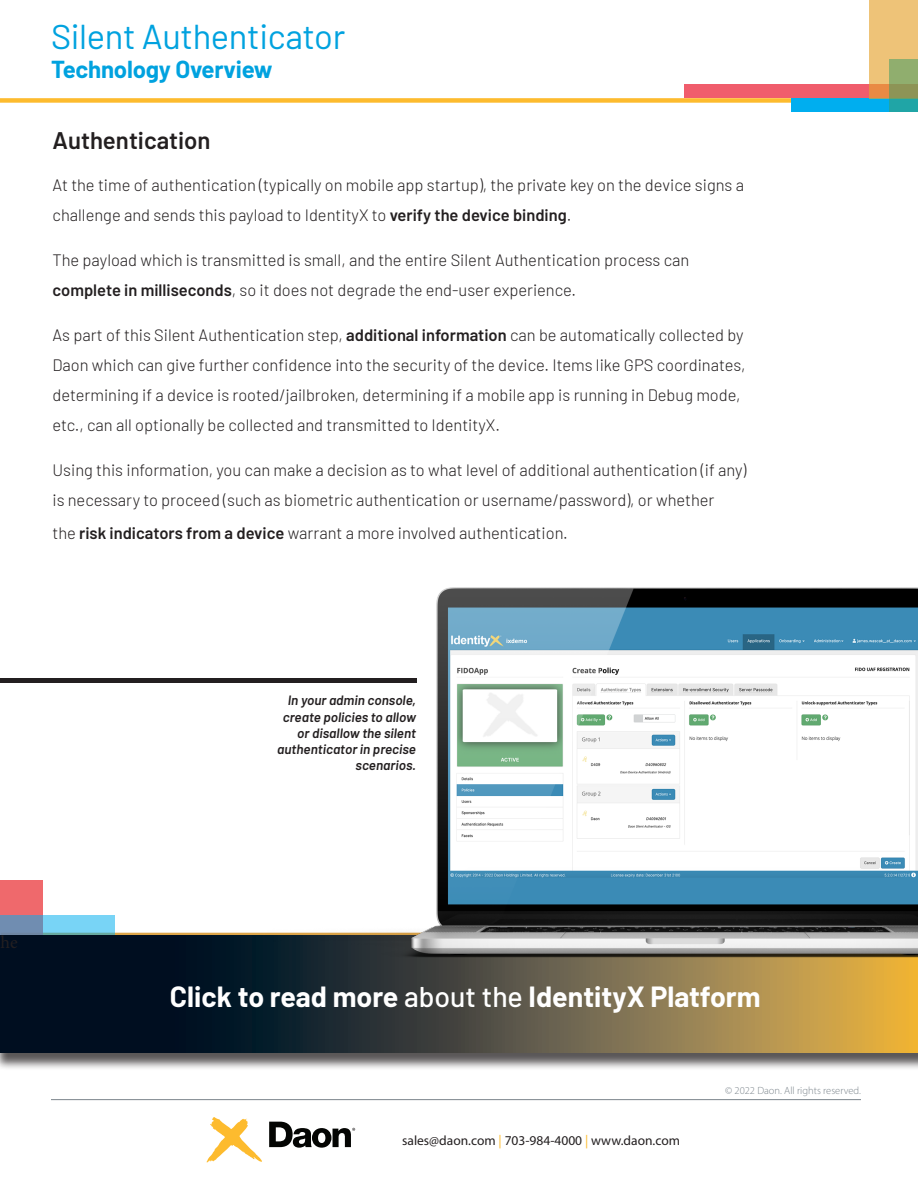
<style>
.page{position:relative;width:918px;height:1188px;background:#fff}
.page>*{position:absolute;margin:0;border:0;box-sizing:border-box;transform-origin:0 0}
.t1{font:34.5px "Barlow";letter-spacing:-.01em;color:#00a2df}
.t2{font:700 28.5px "Barlow";color:#fff}
.t3{font:700 24px "Barlow";letter-spacing:-.01em;color:#00a2df}
.t4{font:600 24px "Barlow";color:#231f20}
.t5{font:18px "Minion Pro";color:#231f20}
.t6{font:300 16.5px/30px "Barlow";color:#231f20}
.t7{font:italic 600 13.5px/16.2px "Barlow";color:#231f20;text-align:right}
.t8{font:13.5px "Myriad Pro";color:#231f20}
.t9{font:300 10.5px "Myriad Pro";color:#7c858c}
.s1{font-weight:600}
.s2{font-weight:500}
.s3{color:#fdbb2e}
</style>
<div class="page">
<div style="left:0;top:98px;width:918px;height:5px;background:#fdbb2e"></div>
<div style="left:792px;top:84px;width:126px;height:28px;background:#00aeef"></div>
<div style="left:684px;top:84px;width:234px;height:14px;background:#f05d6c"></div>
<svg style="left:870px;top:0;width:48px;height:99px;background:#edbe74"></svg>
<svg style="left:889px;top:59px;width:29px;height:53px;background:#72a475"></svg>
<hr style="left:1px;top:933px;width:917px;height:3px;background:#dda549">
<div style="left:1px;top:881px;width:42px;height:78px;background:#ef696c"></div>
<svg style="left:0;top:915px;width:115px;height:20px;background:#73b6d5"></svg>
<hr style="left:51px;top:1099px;width:810px;height:1px;background:#7c858c">
<svg style="left:207px;top:1117px;width:55px;height:46px"></svg>
<svg style="left:269px;top:1122px;width:86px;height:26px"></svg>
<div style="left:0;top:938px;width:918px;height:133px;background:#231f20;opacity:.75"></div>
<svg style="left:0;top:935px;width:918px;height:117px;background:#474537"></svg>
<img style="left:254px;top:587px;width:664px;height:395px">
<div style="left:0;top:678px;width:416px;height:5px;background:#231f20"></div>
<p class="t1" style="left:51px;top:12px;width:296px">Silent Authenticator</p>
<p class="t3" style="left:51px;top:51px;width:223px">Technology Overview</p>
<p class="t4" style="left:52px;top:122px;width:160px">Authentication</p>
<p class="t6" style="left:52px;top:168px;width:693px">At the time of authentication (typically on mobile app startup), the private key on the device signs a challenge and sends this payload to IdentityX to <span class="s1">verify the device binding</span>.</p>
<p class="t6" style="left:52px;top:243px;width:638px">The payload which is transmitted is small, and the entire Silent Authentication process can <span class="s1">complete in milliseconds</span>, so it does not degrade the end-user experience.</p>
<p class="t6" style="left:52px;top:318px;width:695px">As part of this Silent Authentication step, <span class="s1">additional information</span> can be automatically collected by Daon which can give further confidence into the security of the device. Items like GPS coordinates, determining if a device is rooted/jailbroken, determining if a mobile app is running in Debug mode, etc., can all optionally be collected and transmitted to IdentityX.</p>
<p class="t6" style="left:52px;top:453px;width:696px">Using this information, you can make a decision as to what level of additional authentication (if any) is necessary to proceed (such as biometric authentication or username/password), or whether</p>
<p class="t6" style="left:52px;top:516px;width:517px">the <span class="s1">risk indicators from a device</span> warrant a more involved authentication.</p>
<p class="t7" style="left:277px;top:691px;width:140px">In your admin console, create policies to allow or disallow the silent authenticator in precise scenarios.</p>
<p class="t5" style="left:1px;top:931px;width:19px">he</p>
<p class="t2" style="left:170px;top:976px;width:592px">Click to read more <span class="s2">about the</span> IdentityX Platform</p>
<p class="t8" style="left:402px;top:1132px;width:279px">sales@daon.com <span class="s3">|</span> 703-984-4000 <span class="s3">|</span> www.daon.com</p>
<p class="t9" style="left:725px;top:1084px;width:137px">© 2022 Daon. All rights reserved.</p>
</div>
